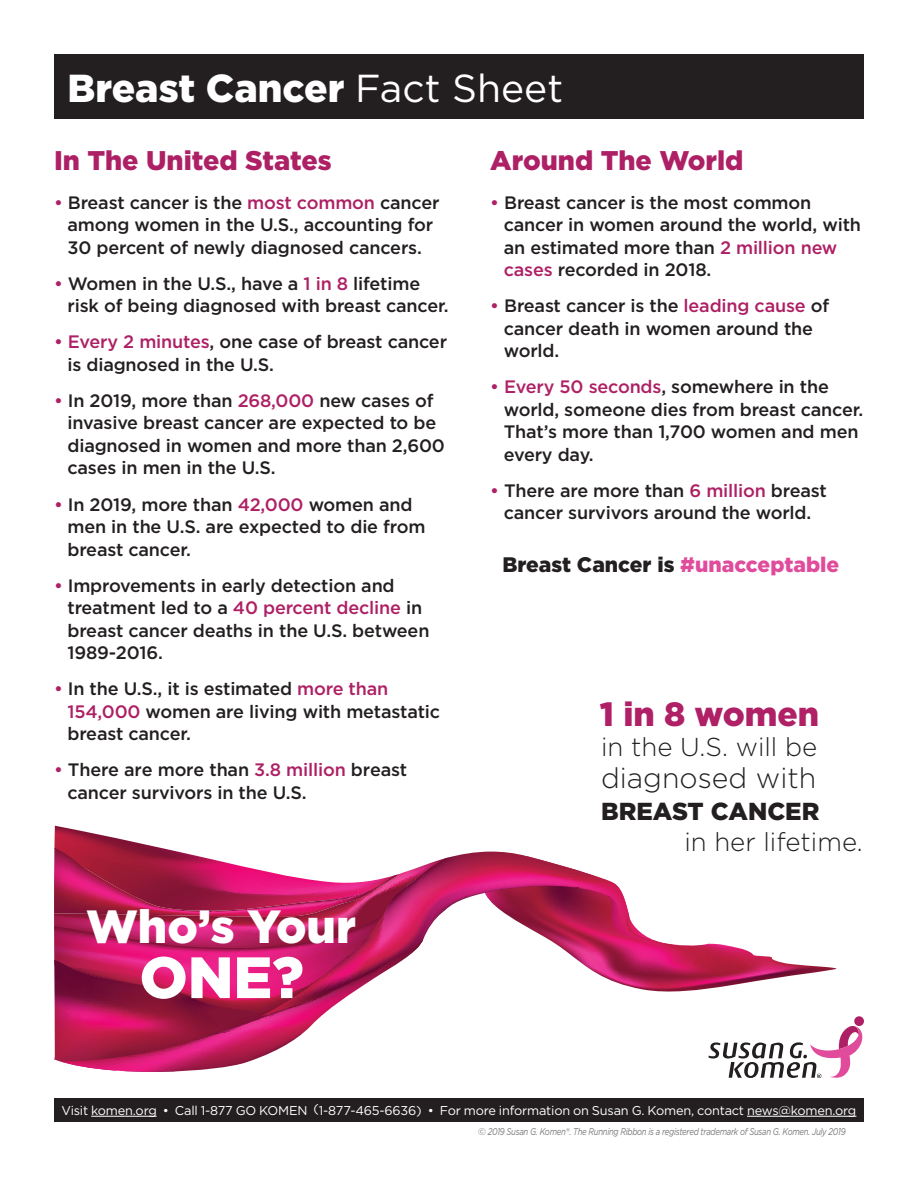
<style>
.page{position:relative;width:918px;height:1188px;background:#fff}
.page>*{position:absolute;margin:0;border:0;box-sizing:border-box;transform-origin:0 0}
.t1{font:900 58.2px "Gotham";color:#fff}
.t2{font:900 46.5px "Gotham";color:#fff}
.t3{font:900 39px "Gotham";color:#fff}
.t4{font:900 33.6px "Gotham";color:#af2066}
.t5{font:300 28.5px "Gotham";color:#231f20}
.t6{font:900 27px "Gotham";color:#ae2065}
.t7{font:300 25.95px "Gotham";color:#231f20}
.t8{font:900 24.6px "Gotham";color:#231f20}
.t9{font:900 21px "Gotham";color:#231f20}
.t10{font:500 18px/22.5px "Gotham";letter-spacing:-.01em;color:#231f20}
.t11{font:12.75px "Gotham";letter-spacing:-.015em;color:#fff}
.t12{font:italic 9.75px "Gotham";letter-spacing:-.04em;color:#77777a}
.s1{font-weight:400}
.s2{color:#ae2065}
.s3{color:#e14b9b}
</style>
<div class="page">
<div style="left:54px;top:54px;width:810px;height:65px;background:#231f20"></div>
<div style="left:54px;top:1098px;width:810px;height:24px;background:#231f20"></div>
<hr style="left:91px;top:1116px;width:66px;height:1px;background:#fff">
<hr style="left:747px;top:1116px;width:109px;height:1px;background:#fff">
<svg style="left:696px;top:943px;width:141px;height:47px"></svg>
<svg style="left:54px;top:826px;width:207px;height:236px"></svg>
<svg style="left:261px;top:852px;width:435px;height:140px"></svg>
<svg style="left:60px;top:939px;width:363px;height:133px"></svg>
<svg style="left:708px;top:1016px;width:156px;height:62px"></svg>
<p class="t3" style="left:68px;top:61px;width:497px">Breast Cancer <span class="s1">Fact Sheet</span></p>
<p class="t6" style="left:54px;top:142px;width:279px">In The United States</p>
<p class="t10" style="left:54px;top:191px;width:387px;text-align:center"><span class="s2">•</span> Breast cancer is the <span class="s2">most common</span> cancer among women in the U.S., accounting for<br>30 percent of newly diagnosed cancers.</p>
<p class="t10" style="left:68px;top:272px;width:383px;text-indent:-14px"><span class="s2">•</span> Women in the U.S., have a <span class="s2">1 in 8</span> lifetime risk of being diagnosed with breast cancer.</p>
<p class="t10" style="left:68px;top:331px;width:381px;text-indent:-14px"><span class="s2">• Every 2 minutes</span>, one case of breast cancer is diagnosed in the U.S.</p>
<p class="t10" style="left:68px;top:389px;width:379px;text-indent:-14px"><span class="s2">•</span> In 2019, more than <span class="s2">268,000</span> new cases of invasive breast cancer are expected to be diagnosed in women and more than 2,600 cases in men in the U.S.</p>
<p class="t10" style="left:68px;top:493px;width:359px;text-indent:-14px"><span class="s2">•</span> In 2019, more than <span class="s2">42,000</span> women and men in the U.S. are expected to die from breast cancer.</p>
<p class="t10" style="left:68px;top:574px;width:363px;text-indent:-14px"><span class="s2">•</span> Improvements in early detection and treatment led to a <span class="s2">40 percent decline</span> in breast cancer deaths in the U.S. between<br>1989-2016.</p>
<p class="t10" style="left:68px;top:677px;width:374px;text-indent:-14px"><span class="s2">•</span> In the U.S., it is estimated <span class="s2">more than<br>154,000</span> women are living with metastatic breast cancer.</p>
<p class="t10" style="left:68px;top:758px;width:341px;text-indent:-14px"><span class="s2">•</span> There are more than <span class="s2">3.8 million</span> breast cancer survivors in the U.S.</p>
<p class="t2" style="left:86px;top:894px;width:271px">Who’s Your</p>
<p class="t1" style="left:139px;top:937px;width:166px">ONE?</p>
<p class="t6" style="left:490px;top:142px;width:255px">Around The World</p>
<p class="t10" style="left:504px;top:191px;width:359px;text-indent:-14px"><span class="s2">•</span> Breast cancer is the most common cancer in women around the world, with an estimated more than <span class="s2">2 million new cases</span> recorded in 2018.</p>
<p class="t10" style="left:504px;top:295px;width:327px;text-indent:-14px"><span class="s2">•</span> Breast cancer is the <span class="s2">leading cause</span> of cancer death in women around the world.</p>
<p class="t10" style="left:504px;top:376px;width:361px;text-indent:-13px"><span class="s2">• Every 50 seconds</span>, somewhere in the world, someone dies from breast cancer.<br>That’s more than 1,700 women and men every day.</p>
<p class="t10" style="left:490px;top:479px;width:338px;text-align:center"><span class="s2">•</span> There are more than <span class="s2">6 million</span> breast cancer survivors around the world.</p>
<p class="t9" style="left:502px;top:550px;width:338px">Breast Cancer is <span class="s3">#unacceptable</span></p>
<p class="t4" style="left:600px;top:691px;width:221px">1 in 8 women</p>
<p class="t7" style="left:601px;top:732px;width:218px">in the U.S. will be</p>
<p class="t5" style="left:601px;top:763px;width:217px">diagnosed with</p>
<p class="t7" style="left:684px;top:828px;width:180px">in her lifetime.</p>
<p class="t8" style="left:601px;top:794px;width:220px">BREAST CANCER</p>
<p class="t11" style="left:62px;top:1103px;width:796px">Visit komen.org • Call 1-877 GO KOMEN (1-877-465-6636) • For more information on Susan G. Komen, contact news@komen.org</p>
<p class="t12" style="left:478px;top:1125px;width:369px">© 2019 Susan G. Komen®. The Running Ribbon is a registered trademark of Susan G. Komen. July 2019</p>
</div>
